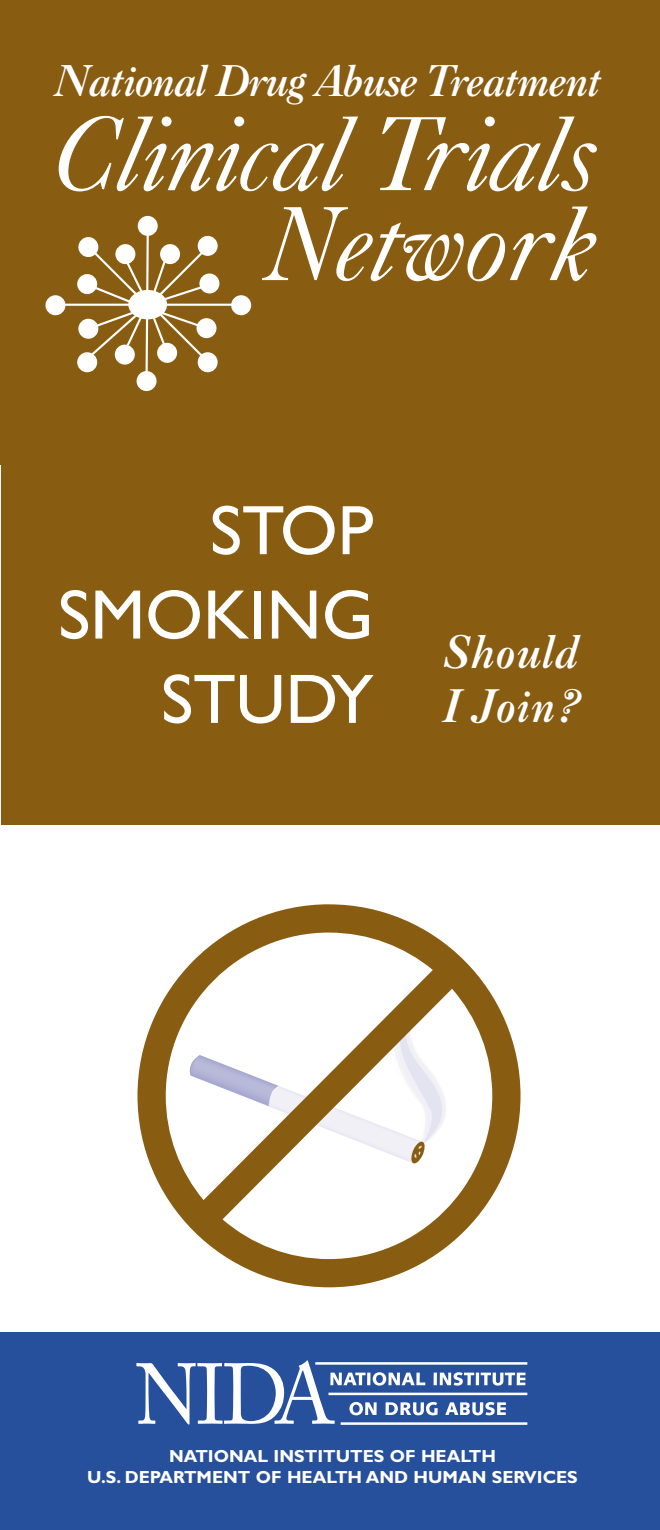
<style>
.page{position:relative;width:660px;height:1530px;background:#fff}
.page>*{position:absolute;margin:0;border:0;box-sizing:border-box;transform-origin:0 0}
.t1{font:italic 105px/90px "Caslon 540 BT";color:#fff;text-align:right}
.t2{font:70.25px/84.2px "Gill Sans";color:#fff;text-align:right}
.t3{font:italic 700 45px/54px "Caslon BT";color:#fff}
.t4{font:italic 700 42.5px "Caslon BT";letter-spacing:-.04em;color:#fff}
.t5{font:700 17.5px/21px "Gill Sans";color:#fff;text-align:center}
</style>
<div class="page">
<svg style="left:138px;top:904px;width:383px;height:383px"></svg>
<svg style="left:188px;top:979px;width:280px;height:186px"></svg>
<div style="left:2px;top:0;width:658px;height:825px;background:#885d11"></div>
<div style="left:1px;top:0;width:659px;height:465px;background:#885d11"></div>
<svg style="left:60px;top:231px;width:177px;height:150px"></svg>
<div style="left:78px;top:237px;width:20px;height:20px;background:#fff;border-radius:50%"></div>
<div style="left:115px;top:244px;width:20px;height:20px;background:#fff;border-radius:50%"></div>
<div style="left:138px;top:216px;width:20px;height:20px;background:#fff;border-radius:50%"></div>
<div style="left:160px;top:244px;width:20px;height:20px;background:#fff;border-radius:50%"></div>
<div style="left:198px;top:236px;width:20px;height:20px;background:#fff;border-radius:50%"></div>
<div style="left:199px;top:274px;width:20px;height:19px;background:#fff;border-radius:50%"></div>
<div style="left:231px;top:295px;width:20px;height:20px;background:#fff;border-radius:50%"></div>
<div style="left:197px;top:318px;width:20px;height:20px;background:#fff;border-radius:50%"></div>
<div style="left:198px;top:352px;width:20px;height:20px;background:#fff;border-radius:50%"></div>
<div style="left:157px;top:343px;width:20px;height:20px;background:#fff;border-radius:50%"></div>
<div style="left:137px;top:371px;width:20px;height:20px;background:#fff;border-radius:50%"></div>
<div style="left:115px;top:345px;width:20px;height:20px;background:#fff;border-radius:50%"></div>
<div style="left:77px;top:352px;width:20px;height:20px;background:#fff;border-radius:50%"></div>
<div style="left:78px;top:319px;width:20px;height:20px;background:#fff;border-radius:50%"></div>
<div style="left:45px;top:295px;width:20px;height:20px;background:#fff;border-radius:50%"></div>
<div style="left:77px;top:274px;width:20px;height:20px;background:#fff;border-radius:50%"></div>
<div style="left:128px;top:290px;width:39px;height:29px;background:#fff;border-radius:50%"></div>
<div style="left:0;top:1332px;width:660px;height:198px;background:#27509c"></div>
<svg style="left:136px;top:1360px;width:389px;height:65px"></svg>
<hr style="left:315px;top:1362px;width:212px;height:3px;background:#fff">
<hr style="left:341px;top:1422px;width:186px;height:3px;background:#fff">
<hr style="left:329px;top:1393px;width:198px;height:2px;background:#fff">
<h3 class="t4" style="left:54px;top:63px;width:550px">National Drug Abuse Treatment</h3>
<h1 class="t1" style="left:53px;top:124px;width:545px">Clinical Trials<br>Network</h1>
<h2 class="t2" style="left:58px;top:496px;width:317px">STOP<br>SMOKING<br>STUDY</h2>
<h3 class="t3" style="left:443px;top:628px;width:141px">Should<br>I Join?</h3>
<p class="t5" style="left:87px;top:1447px;width:492px">NATIONAL INSTITUTES OF HEALTH<br>U.S. DEPARTMENT OF HEALTH AND HUMAN SERVICES</p>
</div>
